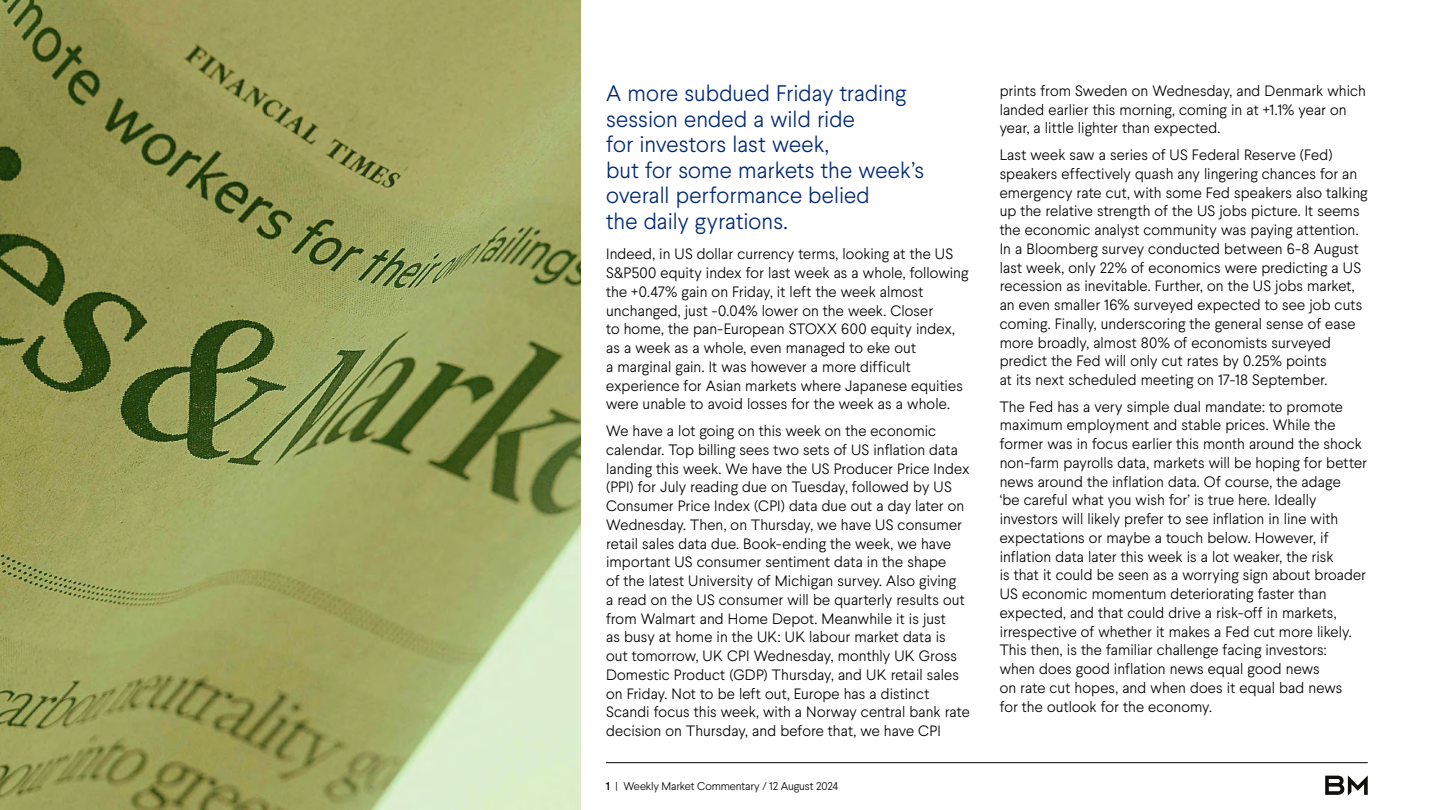
<style>
.page{position:relative;width:1440px;height:810px;background:#fff}
.page>*{position:absolute;margin:0;border:0;box-sizing:border-box;transform-origin:0 0}
.t1{font:300 22.5px/25.5px "Larsseit";color:#002974}
.t2{font:300 15px/18.8px "Larsseit";letter-spacing:.005em;color:#000}
.t3{font:300 11.25px "Larsseit";letter-spacing:-.01em;color:#000}
.s1{font-weight:500}
</style>
<div class="page">
<hr style="left:606px;top:762px;width:762px;height:1px;background:#000">
<svg style="left:1325px;top:775px;width:43px;height:21px"></svg>
<img style="left:0;top:0;width:581px;height:810px">
<h1 class="t1" style="left:606px;top:80px;width:320px">A more subdued Friday trading session ended a wild ride<br>for investors last week,<br>but for some markets the week’s overall performance belied<br>the daily gyrations.</h1>
<p class="t2" style="left:606px;top:245px;width:364px">Indeed, in US dollar currency terms, looking at the US S&amp;P500 equity index for last week as a whole, following the +0.47% gain on Friday, it left the week almost unchanged, just -0.04% lower on the week. Closer<br>to home, the pan-European STOXX 600 equity index, as a week as a whole, even managed to eke out<br>a marginal gain. It was however a more difficult experience for Asian markets where Japanese equities were unable to avoid losses for the week as a whole.</p>
<p class="t2" style="left:606px;top:421px;width:365px">We have a lot going on this week on the economic calendar. Top billing sees two sets of US inflation data landing this week. We have the US Producer Price Index (PPI) for July reading due on Tuesday, followed by US Consumer Price Index (CPI) data due out a day later on Wednesday. Then, on Thursday, we have US consumer retail sales data due. Book-ending the week, we have important US consumer sentiment data in the shape<br>of the latest University of Michigan survey. Also giving<br>a read on the US consumer will be quarterly results out from Walmart and Home Depot. Meanwhile it is just<br>as busy at home in the UK: UK labour market data is out tomorrow, UK CPI Wednesday, monthly UK Gross Domestic Product (GDP) Thursday, and UK retail sales on Friday. Not to be left out, Europe has a distinct Scandi focus this week, with a Norway central bank rate decision on Thursday, and before that, we have CPI</p>
<p class="t3" style="left:606px;top:778px;width:234px"><span class="s1">1</span> | Weekly Market Commentary / 12 August 2024</p>
<p class="t2" style="left:1000px;top:81px;width:368px">prints from Sweden on Wednesday, and Denmark which landed earlier this morning, coming in at +1.1% year on year, a little lighter than expected.</p>
<p class="t2" style="left:1000px;top:145px;width:369px">Last week saw a series of US Federal Reserve (Fed) speakers effectively quash any lingering chances for an emergency rate cut, with some Fed speakers also talking up the relative strength of the US jobs picture. It seems the economic analyst community was paying attention.<br>In a Bloomberg survey conducted between 6-8 August last week, only 22% of economics were predicting a US recession as inevitable. Further, on the US jobs market, an even smaller 16% surveyed expected to see job cuts coming. Finally, underscoring the general sense of ease more broadly, almost 80% of economists surveyed predict the Fed will only cut rates by 0.25% points<br>at its next scheduled meeting on 17-18 September.</p>
<p class="t2" style="left:1000px;top:397px;width:369px">The Fed has a very simple dual mandate: to promote maximum employment and stable prices. While the former was in focus earlier this month around the shock non-farm payrolls data, markets will be hoping for better news around the inflation data. Of course, the adage<br>‘be careful what you wish for’ is true here. Ideally investors will likely prefer to see inflation in line with expectations or maybe a touch below. However, if inflation data later this week is a lot weaker, the risk<br>is that it could be seen as a worrying sign about broader US economic momentum deteriorating faster than expected, and that could drive a risk-off in markets, irrespective of whether it makes a Fed cut more likely.<br>This then, is the familiar challenge facing investors:<br>when does good inflation news equal good news<br>on rate cut hopes, and when does it equal bad news<br>for the outlook for the economy.</p>
</div>
